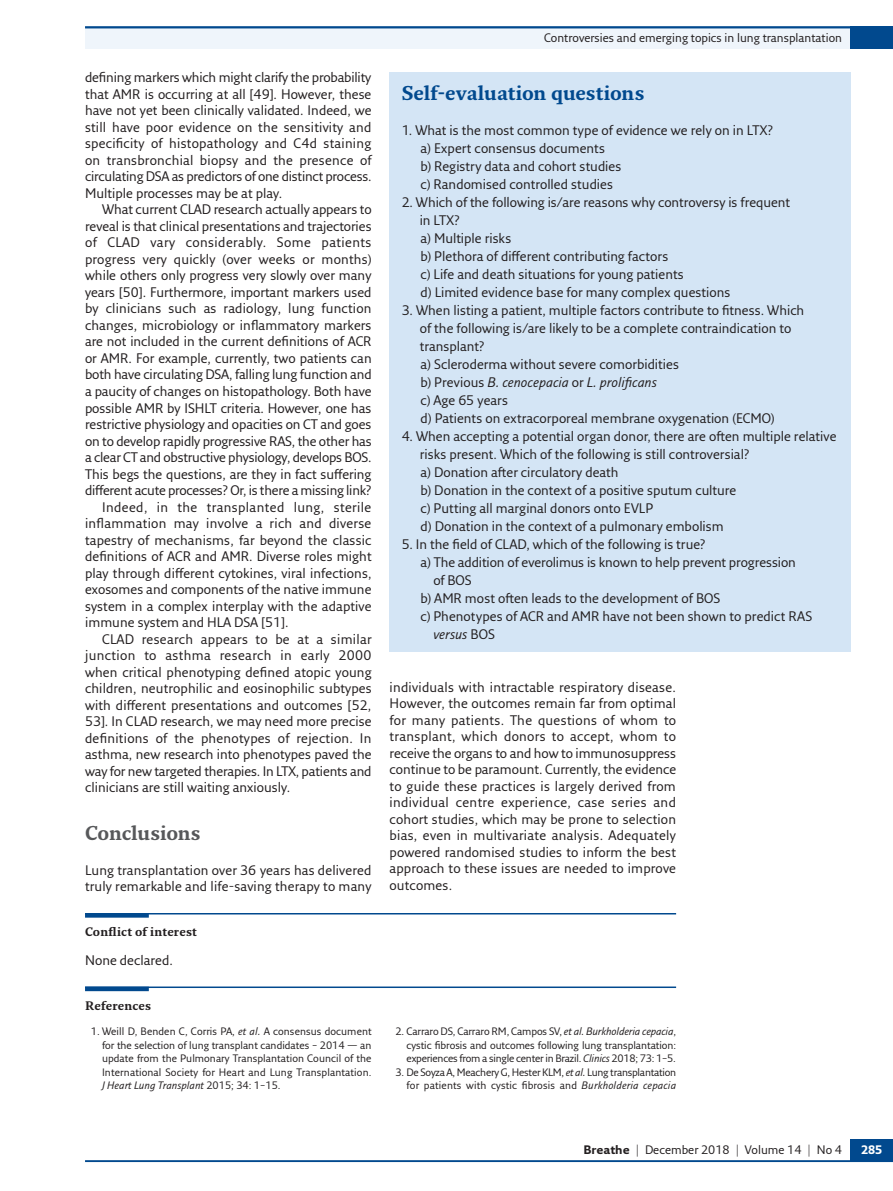
<style>
.page{position:relative;width:893px;height:1191px;background:#fff}
.page>*{position:absolute;margin:0;border:0;box-sizing:border-box;transform-origin:0 0}
.t1{font:700 19.5px "Fresco Std";letter-spacing:-.01em;color:#01498e}
.t2{font:700 19.5px "Fresco Std";letter-spacing:-.01em;color:#57585a}
.t3{font:13.5px/16.5px "Fresco Sans Pro";color:#231f20}
.t4{font:13.5px "Fresco Sans Pro";letter-spacing:.025em;color:#231f20}
.t5{font:13.5px "Fresco Sans Pro";letter-spacing:.02em;color:#231f20}
.t6{font:13.5px "Fresco Sans Pro";letter-spacing:-.02em;color:#231f20}
.t7{font:13.5px "Fresco Sans Pro";letter-spacing:.03em;color:#231f20}
.t8{font:italic 13.5px "Fresco Sans Pro";color:#231f20}
.t9{font:12px "Fresco Sans Pro";color:#231f20}
.t10{font:700 12px "Fresco Std";letter-spacing:.01em;color:#231f20}
.t11{font:700 12px "Fresco Sans Pro";color:#fff}
.t12{font:10.5px/13.5px "Fresco Sans Pro";letter-spacing:-.015em;color:#231f20;text-align:justify}
.s1{font-style:italic}
.s2{font-style:normal}
.s3{font-weight:700}
</style>
<div class="page">
<div style="left:85px;top:26px;width:808px;height:23px;background:#eff5fb"></div>
<hr style="left:85px;top:1160px;width:808px;height:2px;background:#01498e">
<div style="left:850px;top:1138px;width:43px;height:23px;background:#01498e"></div>
<hr style="left:85px;top:26px;width:808px;height:2px;background:#01498e">
<div style="left:850px;top:26px;width:43px;height:23px;background:#01498e"></div>
<hr style="left:85px;top:913px;width:591px;height:1px;background:#01498e">
<hr style="left:85px;top:913px;width:64px;height:4px;background:#01498e">
<hr style="left:85px;top:986px;width:591px;height:2px;background:#01498e">
<div style="left:85px;top:986px;width:64px;height:5px;background:#01498e"></div>
<div style="left:389px;top:72px;width:461px;height:579px;background:#d4e5f5"></div>
<p class="t3" style="left:85px;top:69px;width:288px;text-align:justify">defining markers which might clarify the probability that AMR is occurring at all [49]. However, these have not yet been clinically validated. Indeed, we still have poor evidence on the sensitivity and specificity of histopathology and C4d staining on transbronchial biopsy and the presence of circulating DSA as predictors of one distinct process.<br>Multiple processes may be at play.</p>
<p class="t3" style="left:102px;top:201px;width:271px">What current CLAD research actually appears to</p>
<p class="t3" style="left:85px;top:218px;width:288px">reveal is that clinical presentations and trajectories</p>
<p class="t7" style="left:85px;top:234px;width:288px">of CLAD vary considerably. Some patients</p>
<p class="t3" style="left:85px;top:251px;width:288px">progress very quickly (over weeks or months)</p>
<p class="t3" style="left:85px;top:267px;width:288px">while others only progress very slowly over many</p>
<p class="t3" style="left:85px;top:284px;width:288px">years [50]. Furthermore, important markers used</p>
<p class="t3" style="left:85px;top:300px;width:288px">by clinicians such as radiology, lung function</p>
<p class="t3" style="left:85px;top:316px;width:288px">changes, microbiology or inflammatory markers</p>
<p class="t3" style="left:85px;top:333px;width:288px">are not included in the current definitions of ACR</p>
<p class="t3" style="left:85px;top:349px;width:288px">or AMR. For example, currently, two patients can</p>
<p class="t3" style="left:85px;top:366px;width:288px">both have circulating DSA, falling lung function and</p>
<p class="t3" style="left:85px;top:382px;width:288px">a paucity of changes on histopathology. Both have</p>
<p class="t3" style="left:85px;top:399px;width:288px">possible AMR by ISHLT criteria. However, one has</p>
<p class="t3" style="left:85px;top:415px;width:288px">restrictive physiology and opacities on CT and goes</p>
<p class="t3" style="left:85px;top:432px;width:288px">on to develop rapidly progressive RAS, the other has</p>
<p class="t3" style="left:85px;top:448px;width:288px">a clear CT and obstructive physiology, develops BOS.</p>
<p class="t3" style="left:85px;top:465px;width:288px">This begs the questions, are they in fact suffering</p>
<p class="t6" style="left:85px;top:482px;width:288px">different acute processes? Or, is there a missing link?</p>
<p class="t4" style="left:102px;top:498px;width:271px">Indeed, in the transplanted lung, sterile</p>
<p class="t5" style="left:85px;top:515px;width:288px">inflammation may involve a rich and diverse</p>
<p class="t3" style="left:85px;top:531px;width:288px">tapestry of mechanisms, far beyond the classic</p>
<p class="t3" style="left:85px;top:547px;width:288px">definitions of ACR and AMR. Diverse roles might</p>
<p class="t3" style="left:85px;top:564px;width:288px">play through different cytokines, viral infections,</p>
<p class="t3" style="left:85px;top:580px;width:288px">exosomes and components of the native immune</p>
<p class="t3" style="left:85px;top:597px;width:288px">system in a complex interplay with the adaptive</p>
<p class="t3" style="left:85px;top:613px;width:205px">immune system and HLA DSA [51].</p>
<p class="t5" style="left:102px;top:630px;width:271px">CLAD research appears to be at a similar</p>
<p class="t4" style="left:85px;top:647px;width:288px">junction to asthma research in early 2000</p>
<p class="t3" style="left:85px;top:663px;width:288px">when critical phenotyping defined atopic young</p>
<p class="t3" style="left:85px;top:679px;width:288px">children, neutrophilic and eosinophilic subtypes</p>
<p class="t3" style="left:85px;top:696px;width:288px">with different presentations and outcomes [52,</p>
<p class="t3" style="left:85px;top:712px;width:288px">53]. In CLAD research, we may need more precise</p>
<p class="t3" style="left:85px;top:729px;width:288px">definitions of the phenotypes of rejection. In</p>
<p class="t3" style="left:85px;top:745px;width:288px">asthma, new research into phenotypes paved the</p>
<p class="t3" style="left:85px;top:762px;width:288px">way for new targeted therapies. In LTX, patients and</p>
<p class="t3" style="left:85px;top:778px;width:207px">clinicians are still waiting anxiously.</p>
<h1 class="t2" style="left:85px;top:821px;width:117px">Conclusions</h1>
<p class="t3" style="left:85px;top:861px;width:288px">Lung transplantation over 36 years has delivered truly remarkable and life-saving therapy to many</p>
<p class="t9" style="left:544px;top:30px;width:299px">Controversies and emerging topics in lung transplantation</p>
<h1 class="t1" style="left:402px;top:80px;width:244px">Self-evaluation questions</h1>
<p class="t3" style="left:421px;top:121px;width:354px;line-height:18px;text-indent:-19px">1. What is the most common type of evidence we rely on in LTX? a) Expert consensus documents<br>b) Registry data and cohort studies<br>c) Randomised controlled studies</p>
<p class="t3" style="left:420px;top:193px;width:372px;line-height:18px;text-indent:-18px">2. Which of the following is/are reasons why controversy is frequent in LTX?<br>a) Multiple risks<br>b) Plethora of different contributing factors<br>c) Life and death situations for young patients<br>d) Limited evidence base for many complex questions</p>
<p class="t3" style="left:420px;top:301px;width:386px;line-height:18px;text-indent:-18px">3. When listing a patient, multiple factors contribute to fitness. Which of the following is/are likely to be a complete contraindication to transplant?<br>a) Scleroderma without severe comorbidities<br>b) Previous <span class="s1">B. cenocepacia</span> or <span class="s1">L. prolificans<br></span>c) Age 65 years<br>d) Patients on extracorporeal membrane oxygenation (ECMO)</p>
<p class="t3" style="left:420px;top:426px;width:418px;line-height:18px;text-indent:-18px">4. When accepting a potential organ donor, there are often multiple relative risks present. Which of the following is still controversial?<br>a) Donation after circulatory death<br>b) Donation in the context of a positive sputum culture<br>c) Putting all marginal donors onto EVLP<br>d) Donation in the context of a pulmonary embolism</p>
<p class="t3" style="left:402px;top:535px;width:305px">5. In the field of CLAD, which of the following is true?</p>
<p class="t3" style="left:421px;top:553px;width:377px">a) The addition of everolimus is known to help prevent progression</p>
<p class="t3" style="left:433px;top:571px;width:40px">of BOS</p>
<p class="t3" style="left:421px;top:589px;width:301px">b) AMR most often leads to the development of BOS</p>
<p class="t3" style="left:421px;top:607px;width:393px">c) Phenotypes of ACR and AMR have not been shown to predict RAS</p>
<p class="t8" style="left:433px;top:625px;width:63px">versus <span class="s2">BOS</span></p>
<p class="t3" style="left:390px;top:678px;width:288px;text-align:justify">individuals with intractable respiratory disease.<br>However, the outcomes remain far from optimal for many patients. The questions of whom to transplant, which donors to accept, whom to receive the organs to and how to immunosuppress continue to be paramount. Currently, the evidence to guide these practices is largely derived from individual centre experience, case series and cohort studies, which may be prone to selection bias, even in multivariate analysis. Adequately powered randomised studies to inform the best approach to these issues are needed to improve outcomes.</p>
<p class="t10" style="left:85px;top:924px;width:113px">Conflict of interest</p>
<p class="t3" style="left:85px;top:951px;width:89px">None declared.</p>
<p class="t10" style="left:85px;top:998px;width:68px">References</p>
<p class="t12" style="left:102px;top:1024px;width:271px;text-indent:-11px">1. Weill D, Benden C, Corris PA, <span class="s1">et al.</span> A consensus document for the selection of lung transplant candidates – 2014 — an update from the Pulmonary Transplantation Council of the International Society for Heart and Lung Transplantation.<br><span class="s1">J Heart Lung Transplant</span> 2015; 34: 1–15.</p>
<p class="t12" style="left:407px;top:1024px;width:271px;text-indent:-11px">2. Carraro DS, Carraro RM, Campos SV, <span class="s1">et al. Burkholderia cepacia</span>, cystic fibrosis and outcomes following lung transplantation: experiences from a single center in Brazil. <span class="s1">Clinics</span> 2018; 73: 1–5.</p>
<p class="t12" style="left:395px;top:1065px;width:282px;text-align:right">3. De Soyza A, Meachery G, Hester KLM, <span class="s1">et al.</span> Lung transplantation for patients with cystic fibrosis and <span class="s1">Burkholderia cepacia</span></p>
<p class="t9" style="left:583px;top:1142px;width:260px"><span class="s3">Breathe</span> | December 2018 | Volume 14 | No 4</p>
<p class="t11" style="left:861px;top:1142px;width:23px">285</p>
</div>
